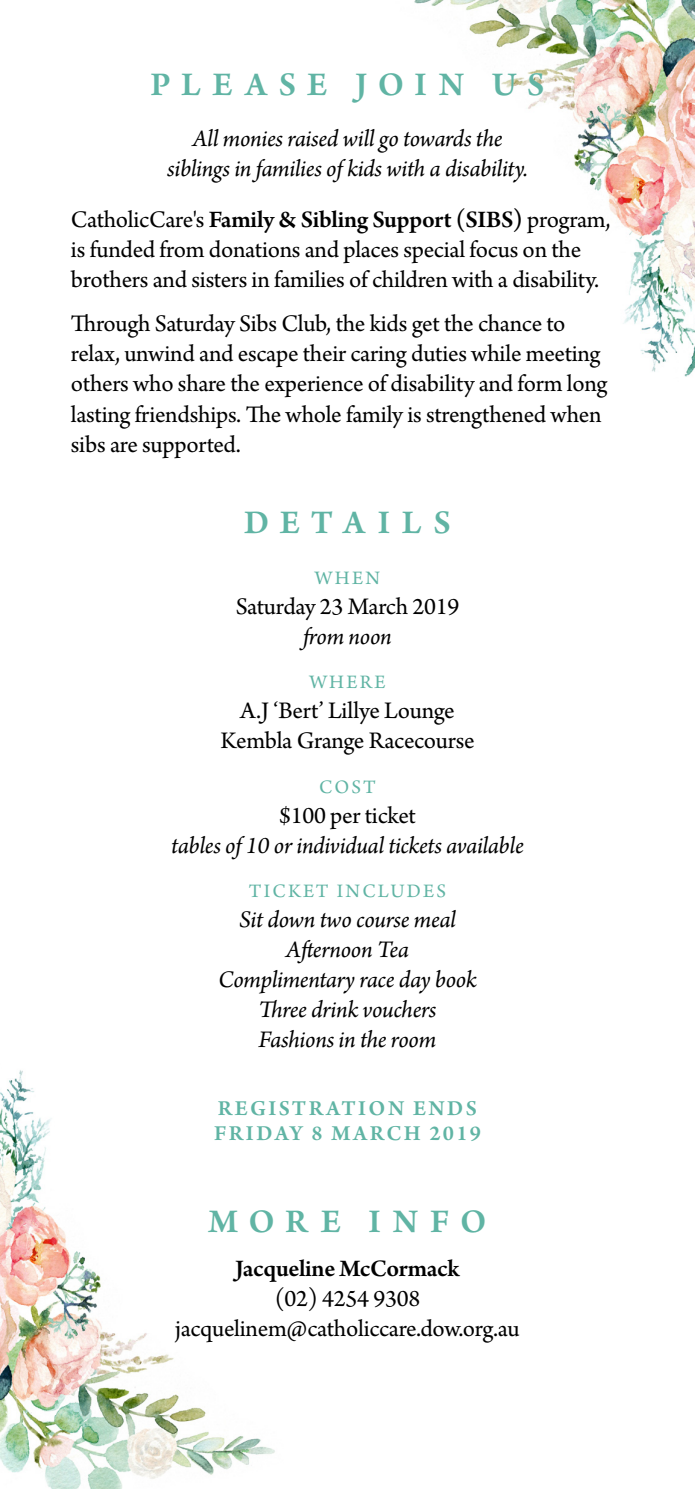
<style>
.page{position:relative;width:695px;height:1489px;background:#fff}
.page>*{position:absolute;margin:0;border:0;box-sizing:border-box;transform-origin:0 0}
.t1{font:600 35px "Arno Pro";letter-spacing:.315em;color:#60b4a4}
.t2{font:25px/30px "Arno Pro";letter-spacing:-.01em;color:#000}
.t3{font:italic 25px/30px "Arno Pro";letter-spacing:-.015em;color:#000;text-align:center}
.t4{font:600 25px "Arno Pro";letter-spacing:-.015em;color:#000}
.t5{font:600 22.5px/25px "Arno Pro";letter-spacing:.11em;color:#60b4a4}
.t6{font:20px "Arno Pro";letter-spacing:.11em;color:#60b4a4}
.s1{font-weight:600}
</style>
<div class="page">
<img style="left:414px;top:0;width:280px;height:377px">
<img style="left:0;top:1070px;width:275px;height:418px">
<h1 class="t1" style="left:150px;top:64px;width:395px">PLEASE JOIN US</h1>
<p class="t3" style="left:167px;top:125px;width:362px">All monies raised will go towards the siblings in families of kids with a disability.</p>
<p class="t2" style="left:71px;top:206px;width:541px">CatholicCare's <span class="s1">Family &amp; Sibling Support (SIBS)</span> program, is funded from donations and places special focus on the brothers and sisters in families of children with a disability.</p>
<p class="t2" style="left:71px;top:310px;width:538px">Through Saturday Sibs Club, the kids get the chance to relax, unwind and escape their caring duties while meeting others who share the experience of disability and form long lasting friendships. The whole family is strengthened when sibs are supported.</p>
<h1 class="t1" style="left:244px;top:502px;width:208px">DETAILS</h1>
<p class="t6" style="left:315px;top:566px;width:67px">WHEN</p>
<p class="t2" style="left:236px;top:593px;width:225px">Saturday 23 March 2019</p>
<p class="t3" style="left:303px;top:623px;width:90px">from noon</p>
<p class="t6" style="left:309px;top:671px;width:78px">WHERE</p>
<p class="t2" style="left:220px;top:697px;width:256px;text-align:center">A.J ‘Bert’ Lillye Lounge<br>Kembla Grange Racecourse</p>
<p class="t6" style="left:319px;top:775px;width:58px">COST</p>
<p class="t2" style="left:279px;top:801px;width:138px">$100 per ticket</p>
<p class="t3" style="left:171px;top:831px;width:354px">tables of 10 or individual tickets available</p>
<p class="t6" style="left:249px;top:879px;width:199px">TICKET INCLUDES</p>
<p class="t3" style="left:218px;top:905px;width:260px">Sit down two course meal<br>Afternoon Tea<br>Complimentary race day book<br>Three drink vouchers<br>Fashions in the room</p>
<p class="t5" style="left:214px;top:1096px;width:268px">REGISTRATION ENDS<br>FRIDAY 8 MARCH 2019</p>
<h1 class="t1" style="left:208px;top:1201px;width:279px">MORE INFO</h1>
<p class="t4" style="left:235px;top:1253px;width:226px">Jacqueline McCormack</p>
<p class="t2" style="left:175px;top:1284px;width:346px;text-align:center">(02) 4254 9308 jacquelinem@catholiccare.dow.org.au</p>
</div>
